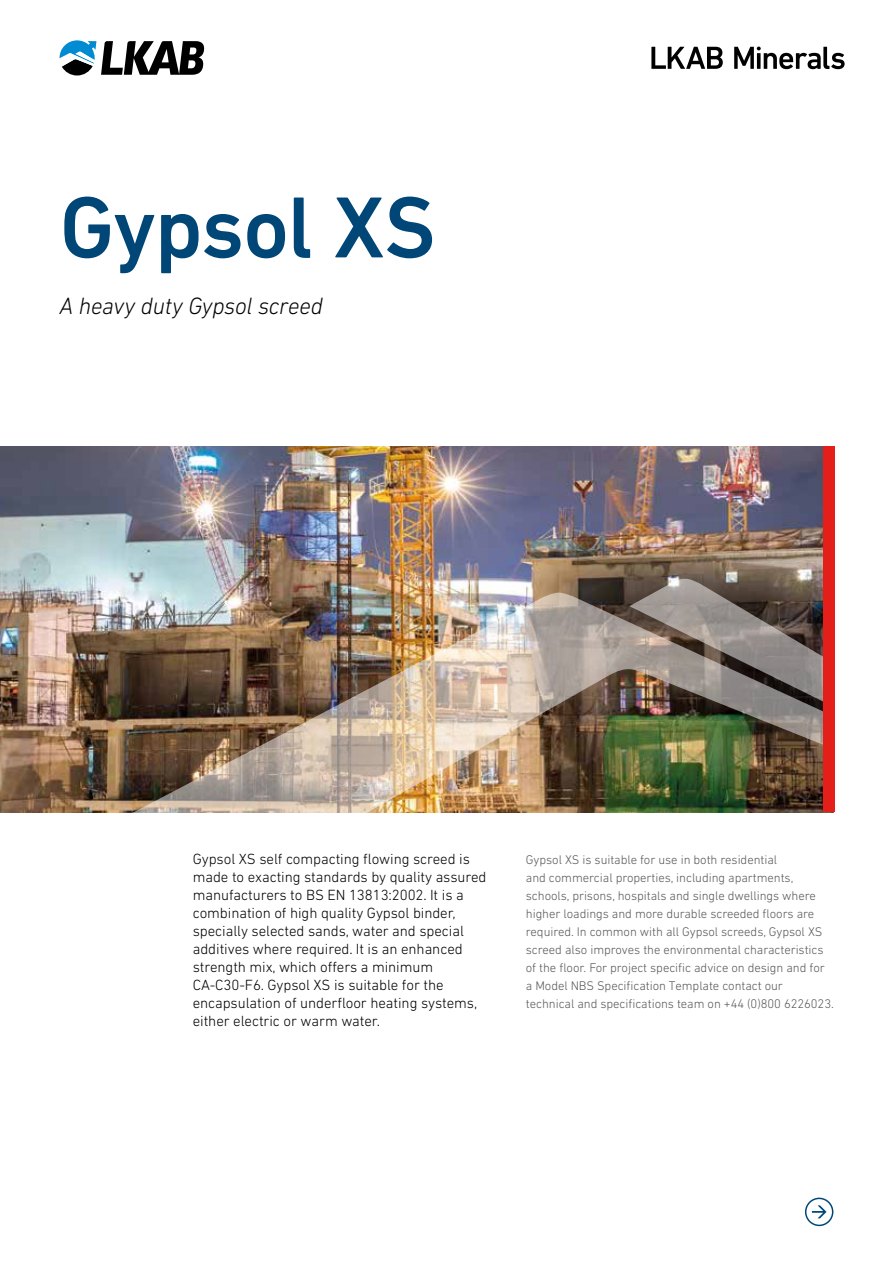
<style>
.page{position:relative;width:893px;height:1263px;background:#fff}
.page>*{position:absolute;margin:0;border:0;box-sizing:border-box;transform-origin:0 0}
.t1{font:500 88.05px "DIN Next LT Profor LKAB";letter-spacing:-.015em;color:#004777}
.t2{font:italic 300 24px "DIN Next LT Profor LKAB";letter-spacing:-.015em;color:#000}
.t3{font:300 15px/18px "DIN Next LT Profor LKAB";letter-spacing:-.005em;color:#000}
.t4{font:300 12.75px/18px "DIN Next LT Profor LKAB";letter-spacing:-.005em;color:#575756}
</style>
<div class="page">
<img style="left:0;top:446px;width:823px;height:366px">
<svg style="left:805px;top:1197px;width:28px;height:29px"></svg>
<svg style="left:60px;top:40px;width:144px;height:35px"></svg>
<svg style="left:651px;top:47px;width:194px;height:22px"></svg>
<svg style="left:629px;top:579px;width:194px;height:14px;background:#75695f"></svg>
<img style="left:133px;top:593px;width:690px;height:220px">
<div style="left:823px;top:446px;width:11px;height:366px;background:#e41f1a"></div>
<h1 class="t1" style="left:60px;top:176px;width:378px">Gypsol XS</h1>
<h2 class="t2" style="left:60px;top:292px;width:265px">A heavy duty Gypsol screed</h2>
<p class="t3" style="left:193px;top:850px;width:295px">Gypsol XS self compacting flowing screed is made to exacting standards by quality assured manufacturers to BS EN 13813:2002. It is a combination of high quality Gypsol binder, specially selected sands, water and special additives where required. It is an enhanced strength mix, which offers a minimum CA-C30-F6. Gypsol XS is suitable for the encapsulation of underfloor heating systems, either electric or warm water.</p>
<p class="t4" style="left:526px;top:851px;width:309px">Gypsol XS is suitable for use in both residential<br>and commercial properties, including apartments, schools, prisons, hospitals and single dwellings where higher loadings and more durable screeded floors are required. In common with all Gypsol screeds, Gypsol XS screed also improves the environmental characteristics of the floor. For project specific advice on design and for a Model NBS Specification Template contact our technical and specifications team on +44 (0)800 6226023.</p>
</div>
